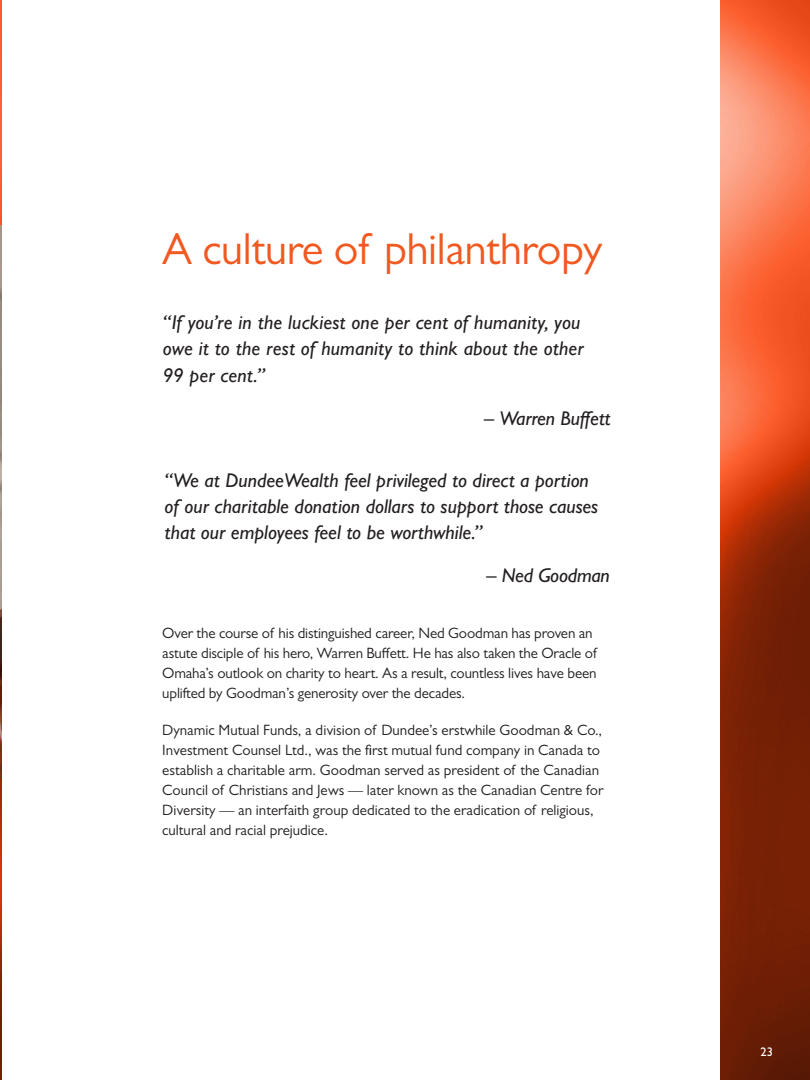
<style>
.page{position:relative;width:810px;height:1080px;background:#fff}
.page>*{position:absolute;margin:0;border:0;box-sizing:border-box;transform-origin:0 0}
.Heading{font:45px "Gill Sans MT Pro";letter-spacing:-.01em;color:#f15921}
.Section_QUOTES{font:italic 500 20px/26.2px "Gill Sans MT Pro";color:#231f20}
.TEXT{font:15px/20px "Gill Sans MT Pro";color:#231f20}
.t1{font:500 12.5px "Gill Sans MT Pro";color:#fff}
</style>
<div class="page">
<img style="left:0;top:0;width:2px;height:1080px">
<img style="left:720px;top:0;width:90px;height:1080px">
<img style="left:0;top:226px;width:2px;height:553px">
<p class="Heading" style="left:162px;top:223px;width:442px">A culture of philanthropy</p>
<p class="Section_QUOTES" style="left:163px;top:309px;width:422px">“If you’re in the luckiest one per cent of humanity, you owe it to the rest of humanity to think about the other<br>99 per cent.”</p>
<p class="Section_QUOTES" style="left:484px;top:405px;width:127px">– Warren Buffett</p>
<p class="Section_QUOTES" style="left:165px;top:467px;width:435px">“We at DundeeWealth feel privileged to direct a portion of our charitable donation dollars to support those causes that our employees feel to be worthwhile.”</p>
<p class="Section_QUOTES" style="left:487px;top:562px;width:125px">– Ned Goodman</p>
<p class="TEXT" style="left:162px;top:623px;width:436px">Over the course of his distinguished career, Ned Goodman has proven an astute disciple of his hero, Warren Buffett. He has also taken the Oracle of Omaha’s outlook on charity to heart. As a result, countless lives have been uplifted by Goodman’s generosity over the decades.</p>
<p class="TEXT" style="left:162px;top:720px;width:443px">Dynamic Mutual Funds, a division of Dundee’s erstwhile Goodman &amp; Co., Investment Counsel Ltd., was the first mutual fund company in Canada to establish a charitable arm. Goodman served as president of the Canadian Council of Christians and Jews — later known as the Canadian Centre for Diversity — an interfaith group dedicated to the eradication of religious, cultural and racial prejudice.</p>
<p class="t1" style="left:761px;top:1044px;width:14px">23</p>
</div>
